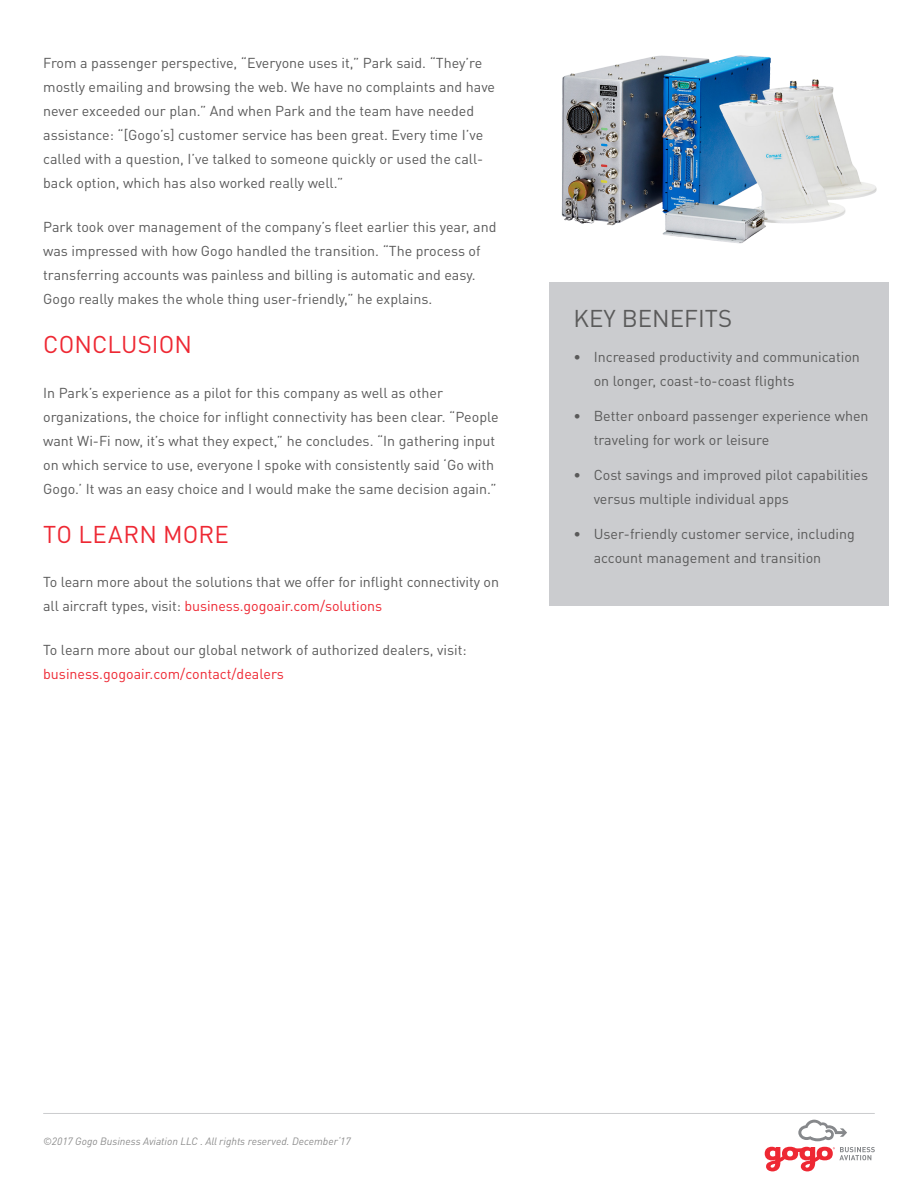
<style>
.page{position:relative;width:918px;height:1188px;background:#fff}
.page>*{position:absolute;margin:0;border:0;box-sizing:border-box;transform-origin:0 0}
.Subhead_red{font:24px "DIN Pro";letter-spacing:.005em;color:#ee2833}
.t1{font:24px "DIN Pro";color:#5a5a5a}
.t2{font:14.25px/24px "DIN Pro";color:#5a5a5a}
.t3{font:italic 10.5px "DIN Pro";color:#8c8c8c}
.s1{color:#ee2833}
</style>
<div class="page">
<svg style="left:765px;top:1120px;width:110px;height:51px"></svg>
<hr style="left:43px;top:1113px;width:832px;height:1px;background:#cbcccf">
<div style="left:550px;top:282px;width:339px;height:323px;background:#cbcccf"></div>
<img style="left:561px;top:55px;width:316px;height:189px">
<p class="t2" style="left:43px;top:50px;width:453px">From a passenger perspective, “Everyone uses it,” Park said. “They’re mostly emailing and browsing the web. We have no complaints and have never exceeded our plan.” And when Park and the team have needed assistance: “[Gogo’s] customer service has been great. Every time I’ve called with a question, I’ve talked to someone quickly or used the call&shy;back option, which has also worked really well.”</p>
<p class="t2" style="left:43px;top:214px;width:455px">Park took over management of the company’s fleet earlier this year, and was impressed with how Gogo handled the transition. “The process of transferring accounts was painless and billing is automatic and easy.<br>Gogo really makes the whole thing user-friendly,” he explains.</p>
<p class="Subhead_red" style="left:43px;top:326px;width:150px">CONCLUSION</p>
<p class="t2" style="left:43px;top:379px;width:457px">In Park’s experience as a pilot for this company as well as other organizations, the choice for inflight connectivity has been clear. “People want Wi-Fi now, it’s what they expect,” he concludes. “In gathering input on which service to use, everyone I spoke with consistently said ‘Go with Gogo.’ It was an easy choice and I would make the same decision again.”</p>
<p class="Subhead_red" style="left:43px;top:515px;width:187px">TO LEARN MORE</p>
<p class="t2" style="left:43px;top:568px;width:457px">To learn more about the solutions that we offer for inflight connectivity on all aircraft types, visit: <span class="s1">business.gogoair.com/solutions</span></p>
<p class="t2" style="left:43px;top:637px;width:425px">To learn more about our global network of authorized dealers, visit: <span class="s1">business.gogoair.com/contact/dealers</span></p>
<p class="t1" style="left:573px;top:300px;width:160px">KEY BENEFITS</p>
<p class="t2" style="left:594px;top:344px;width:268px;text-indent:-20px">• Increased productivity and communication on longer, coast-to-coast flights</p>
<p class="t2" style="left:594px;top:403px;width:276px;text-indent:-20px">• Better onboard passenger experience when traveling for work or leisure</p>
<p class="t2" style="left:594px;top:461px;width:276px;text-indent:-20px">• Cost savings and improved pilot capabilities versus multiple individual apps</p>
<p class="t2" style="left:594px;top:520px;width:263px;text-indent:-20px">• User-friendly customer service, including account management and transition</p>
<p class="t3" style="left:43px;top:1133px;width:309px">©2017 Gogo Business Aviation LLC . All rights reserved. December‘17</p>
</div>
